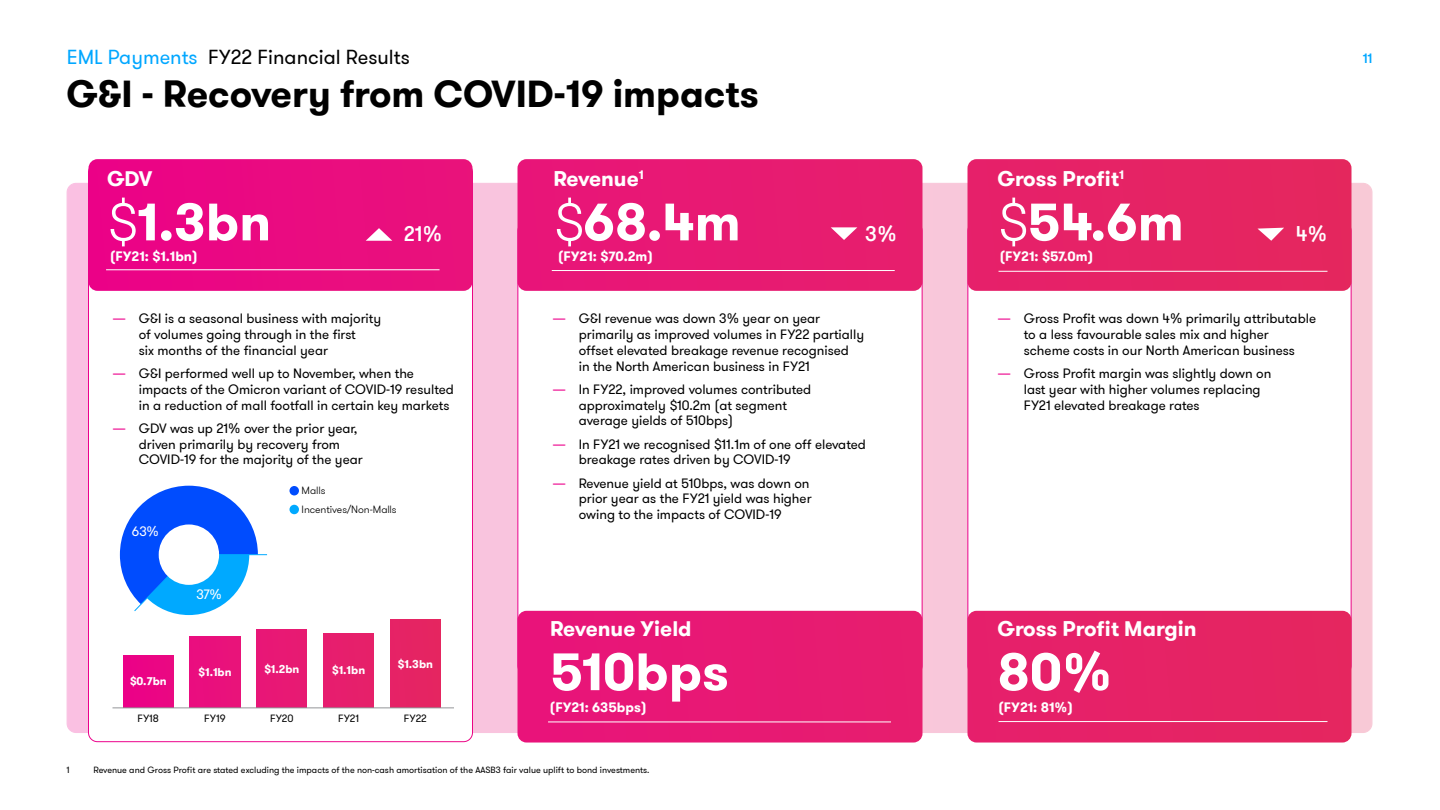
<style>
.page{position:relative;width:1440px;height:810px;background:#fff}
.page>*{position:absolute;margin:0;border:0;box-sizing:border-box;transform-origin:0 0}
.t1{font:700 52.5px "GT Walsheim Pro";color:#fff}
.t2{font:700 37.5px "GT Walsheim Pro";color:#000}
.t3{font:700 21px "GT Walsheim Pro";color:#fff}
.t4{font:500 21px "GT Walsheim Pro";color:#fff}
.t5{font:20.25px "GT Walsheim Pro";color:#000}
.t6{font:13.5px/15.8px "GT Walsheim Pro";color:#000}
.t7{font:700 13.5px "GT Walsheim Pro";color:#fff}
.t8{font:13.5px "GT Walsheim Pro";color:#fff}
.t9{font:500 13.5px "GT Walsheim Pro";color:#00a7ff}
.t10{font:700 11.25px "GT Walsheim Pro";color:#fff}
.t11{font:300 10.5px/19.5px "GT Walsheim Pro";letter-spacing:-.01em;color:#000}
.t12{font:10.5px "GT Walsheim Pro";color:#000}
.t13{font:9px "GT Walsheim Pro";color:#000}
.s1{color:#00a7ff}
.s2{font-weight:300}
.s3{color:#ec008c}
</style>
<div class="page">
<div style="left:67px;top:183px;width:1305px;height:550px;background:#f9c4da;border-radius:9px"></div>
<div style="left:88px;top:163px;width:384px;height:579px;background:#fff;border-radius:9px"></div>
<div style="left:518px;top:222px;width:404px;height:453px;background:#fff;border-radius:9px"></div>
<div style="left:968px;top:222px;width:383px;height:453px;background:#fff;border-radius:9px"></div>
<svg style="left:88px;top:159px;width:384px;height:132px;background:#ea0b81"></svg>
<div style="left:968px;top:159px;width:384px;height:132px;background:#e52364"></div>
<div style="left:968px;top:611px;width:384px;height:132px;background:#e62366"></div>
<div style="left:518px;top:159px;width:404px;height:132px;background:#e71a73"></div>
<div style="left:518px;top:611px;width:404px;height:132px;background:#e81974"></div>
<svg style="left:366px;top:228px;width:26px;height:13px"></svg>
<svg style="left:831px;top:227px;width:26px;height:13px"></svg>
<svg style="left:1257px;top:228px;width:27px;height:13px"></svg>
<div style="left:123px;top:655px;width:50px;height:53px;background:#eb0485"></div>
<div style="left:190px;top:636px;width:50px;height:72px;background:#e9107c"></div>
<div style="left:257px;top:630px;width:50px;height:78px;background:#e81974"></div>
<div style="left:323px;top:633px;width:51px;height:75px;background:#e61f6c"></div>
<div style="left:390px;top:620px;width:51px;height:88px;background:#e52463"></div>
<hr style="left:112px;top:708px;width:342px;height:1px;background:#939598">
<div style="left:290px;top:486px;width:9px;height:9px;background:#004cfd;border-radius:50%"></div>
<div style="left:290px;top:505px;width:9px;height:9px;background:#00a9ff;border-radius:50%"></div>
<hr style="left:189px;top:555px;width:78px;height:1px;background:#00a9ff">
<svg style="left:120px;top:486px;width:138px;height:125px"></svg>
<div style="left:159px;top:524px;width:60px;height:61px;background:#fff;border-radius:50%"></div>
<hr style="left:106px;top:269px;width:334px;height:1px;background:#fff">
<hr style="left:552px;top:270px;width:343px;height:1px;background:#fff">
<hr style="left:548px;top:722px;width:343px;height:1px;background:#fff">
<hr style="left:999px;top:271px;width:328px;height:1px;background:#fff">
<hr style="left:999px;top:721px;width:328px;height:1px;background:#fff">
<h3 class="t5" style="left:67px;top:45px;width:345px"><span class="s1">EML Payments</span> FY22 Financial Results</h3>
<p class="t9" style="left:1363px;top:50px;width:11px">11</p>
<h2 class="t2" style="left:67px;top:70px;width:694px">G&amp;I - Recovery from COVID-19 impacts</h2>
<h3 class="t3" style="left:107px;top:165px;width:47px">GDV</h3>
<h1 class="t1" style="left:107px;top:188px;width:166px"><span class="s2">$</span>1.3bn</h1>
<h3 class="t3" style="left:998px;top:165px;width:128px">Gross Profit<sup>1</sup></h3>
<h1 class="t1" style="left:998px;top:188px;width:188px"><span class="s2">$</span>54.6m</h1>
<h3 class="t3" style="left:553px;top:165px;width:92px">Revenue<sup>1</sup></h3>
<h1 class="t1" style="left:553px;top:188px;width:189px"><span class="s2">$</span>68.4m</h1>
<h3 class="t4" style="left:404px;top:220px;width:40px">21%</h3>
<h3 class="t4" style="left:865px;top:220px;width:33px">3%</h3>
<h3 class="t4" style="left:1296px;top:220px;width:33px">4%</h3>
<p class="t7" style="left:110px;top:247px;width:89px">(FY21: $1.1bn)</p>
<p class="t7" style="left:558px;top:247px;width:96px">(FY21: $70.2m)</p>
<p class="t7" style="left:1000px;top:247px;width:95px">(FY21: $57.0m)</p>
<p class="t6" style="left:139px;top:311px;width:244px;text-indent:-26px"><span class="s3">—</span> G&amp;I is a seasonal business with majority of volumes going through in the first<br>six months of the financial year</p>
<p class="t6" style="left:139px;top:366px;width:317px;text-indent:-26px"><span class="s3">—</span> G&amp;I performed well up to November, when the impacts of the Omicron variant of COVID-19 resulted in a reduction of mall footfall in certain key markets</p>
<p class="t6" style="left:139px;top:421px;width:226px;text-indent:-26px"><span class="s3">—</span> GDV was up 21% over the prior year, driven primarily by recovery from<br>COVID-19 for the majority of the year</p>
<p class="t8" style="left:132px;top:522px;width:28px">63%</p>
<p class="t10" style="left:130px;top:674px;width:39px">$0.7bn</p>
<p class="t8" style="left:196px;top:585px;width:27px">37%</p>
<p class="t11" style="left:302px;top:481px;width:97px">Malls<br>Incentives/Non-Malls</p>
<p class="t10" style="left:198px;top:665px;width:35px">$1.1bn</p>
<p class="t10" style="left:264px;top:661px;width:37px">$1.2bn</p>
<p class="t10" style="left:332px;top:663px;width:35px">$1.1bn</p>
<p class="t10" style="left:398px;top:656px;width:37px">$1.3bn</p>
<p class="t12" style="left:137px;top:712px;width:23px">FY18</p>
<p class="t12" style="left:204px;top:712px;width:23px">FY19</p>
<p class="t12" style="left:270px;top:712px;width:25px">FY20</p>
<p class="t12" style="left:338px;top:712px;width:23px">FY21</p>
<p class="t12" style="left:404px;top:712px;width:24px">FY22</p>
<p class="t6" style="left:579px;top:311px;width:287px;text-indent:-26px"><span class="s3">—</span> G&amp;I revenue was down 3% year on year primarily as improved volumes in FY22 partially offset elevated breakage revenue recognised<br>in the North American business in FY21</p>
<p class="t6" style="left:579px;top:382px;width:234px;text-indent:-26px"><span class="s3">—</span> In FY22, improved volumes contributed approximately $10.2m (at segment average yields of 510bps)</p>
<p class="t6" style="left:579px;top:436px;width:289px;text-indent:-26px"><span class="s3">—</span> In FY21 we recognised $11.1m of one off elevated breakage rates driven by COVID-19</p>
<p class="t6" style="left:579px;top:475px;width:234px;text-indent:-26px"><span class="s3">—</span> Revenue yield at 510bps, was down on prior year as the FY21 yield was higher owing to the impacts of COVID-19</p>
<p class="t6" style="left:1024px;top:311px;width:294px;text-indent:-26px"><span class="s3">—</span> Gross Profit was down 4% primarily attributable to a less favourable sales mix and higher scheme costs in our North American business</p>
<p class="t6" style="left:1024px;top:366px;width:249px;text-indent:-26px"><span class="s3">—</span> Gross Profit margin was slightly down on last year with higher volumes replacing<br>FY21 elevated breakage rates</p>
<h3 class="t3" style="left:998px;top:615px;width:201px">Gross Profit Margin</h3>
<h1 class="t1" style="left:998px;top:638px;width:116px">80%</h1>
<h3 class="t3" style="left:550px;top:615px;width:143px">Revenue Yield</h3>
<h1 class="t1" style="left:550px;top:638px;width:180px">510bps</h1>
<p class="t7" style="left:550px;top:698px;width:98px">(FY21: 635bps)</p>
<p class="t7" style="left:999px;top:698px;width:76px">(FY21: 81%)</p>
<p class="t13" style="left:67px;top:764px;width:5px">1</p>
<p class="t13" style="left:94px;top:764px;width:557px">Revenue and Gross Profit are stated excluding the impacts of the non-cash amortisation of the AAS B3 fair value uplift to bond investments.</p>
</div>
